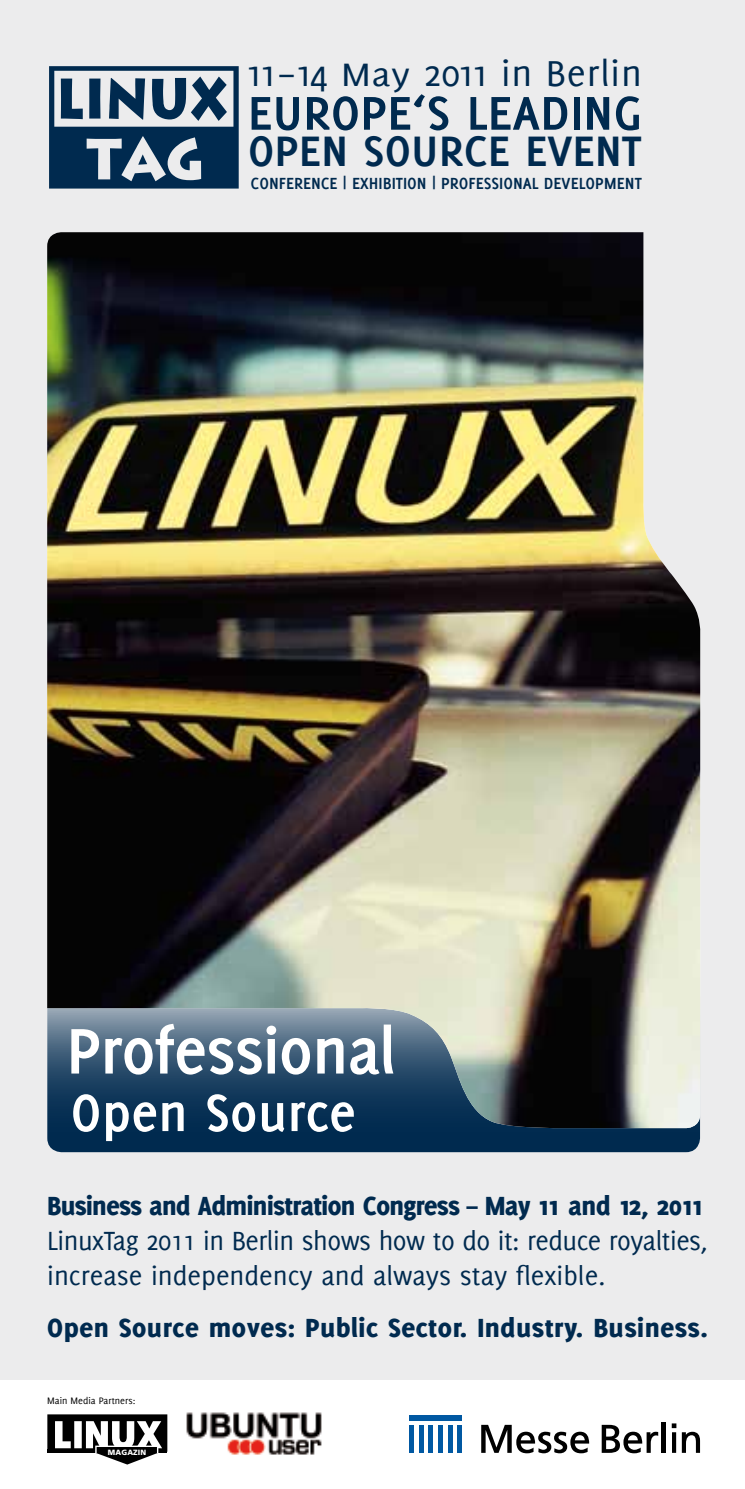
<style>
.page{position:relative;width:745px;height:1489px;background:#fff}
.page>*{position:absolute;margin:0;border:0;box-sizing:border-box;transform-origin:0 0}
.t1{font:700 70.5px "Delicious";letter-spacing:-.015em;color:#fff}
.t2{font:700 57px "Delicious";color:#fff}
.t3{font:700 51.75px "Delicious";color:#002a4f;scale:1.05 1}
.t4{font:700 46.75px "Delicious";color:#002a4f;scale:1.05 1}
.t5{font:39.5px "Delicious";letter-spacing:.02em;color:#002a4f}
.t6{font:28.75px/35px "Delicious";letter-spacing:-.015em;color:#002a4f}
.t7{font:800 28.75px "Delicious";letter-spacing:-.01em;color:#002a4f}
.t8{font:800 28.75px "Delicious";letter-spacing:.02em;color:#002a4f}
.t9{font:700 17.75px "Delicious";color:#002a4f}
.t10{font:10.25px "Delicious";color:#000}
.t11{font:900 7.5px "Frutiger";letter-spacing:.02em;color:#fff}
.s1{font-size:35.5px}
</style>
<div class="page">
<div style="left:0;top:0;width:744px;height:1378px;background:#ececed"></div>
<div style="left:47px;top:982px;width:652px;height:170px;background:#002a4f;border-radius:14px"></div>
<img style="left:47px;top:232px;width:653px;height:896px">
<hr style="left:661px;top:1422px;width:4px;height:30px;background:#000">
<svg style="left:671px;top:1423px;width:28px;height:29px"></svg>
<svg style="left:601px;top:1424px;width:56px;height:29px"></svg>
<svg style="left:481px;top:1424px;width:107px;height:29px"></svg>
<div style="left:409px;top:1415px;width:53px;height:5px;background:#0058a2"></div>
<div style="left:409px;top:1424px;width:5px;height:28px;background:#0058a2"></div>
<div style="left:418px;top:1424px;width:5px;height:28px;background:#0058a2"></div>
<div style="left:428px;top:1424px;width:5px;height:28px;background:#0058a2"></div>
<hr style="left:438px;top:1424px;width:4px;height:28px;background:#0058a2">
<div style="left:447px;top:1424px;width:5px;height:28px;background:#0058a2"></div>
<div style="left:457px;top:1424px;width:5px;height:28px;background:#0058a2"></div>
<svg style="left:47px;top:1414px;width:120px;height:50px"></svg>
<img style="left:186px;top:1412px;width:136px;height:43px">
<svg style="left:49px;top:66px;width:189px;height:122px"></svg>
<h3 class="t5" style="left:245px;top:51px;width:398px">11–14 <span class="s1">May</span> 2011 in Berlin</h3>
<h3 class="t3" style="left:247px;top:83px;width:376px">EUROPE‘S LEADING</h3>
<h3 class="t4" style="left:247px;top:124px;width:376px">OPEN SOURCE EVENT</h3>
<p class="t9" style="left:250px;top:172px;width:392px">CONFERENCE | EXHIBITION | PROFESSIONAL DEVELOPMENT</p>
<h1 class="t1" style="left:67px;top:1010px;width:330px">Professional</h1>
<h2 class="t2" style="left:70px;top:1079px;width:287px">Open Source</h2>
<p class="t7" style="left:47px;top:1188px;width:658px">Business and Administration Congress – May 11 and 12, 2011</p>
<p class="t6" style="left:47px;top:1222px;width:661px">LinuxTag 2011 in Berlin shows how to do it: reduce royalties, increase independency and always stay flexible.</p>
<p class="t8" style="left:47px;top:1311px;width:662px">Open Source moves: Public Sector. Industry. Business.</p>
<p class="t10" style="left:47px;top:1394px;width:89px">Main Media Partners:</p>
<p class="t11" style="left:108px;top:1447px;width:40px">MAGAZIN</p>
</div>
